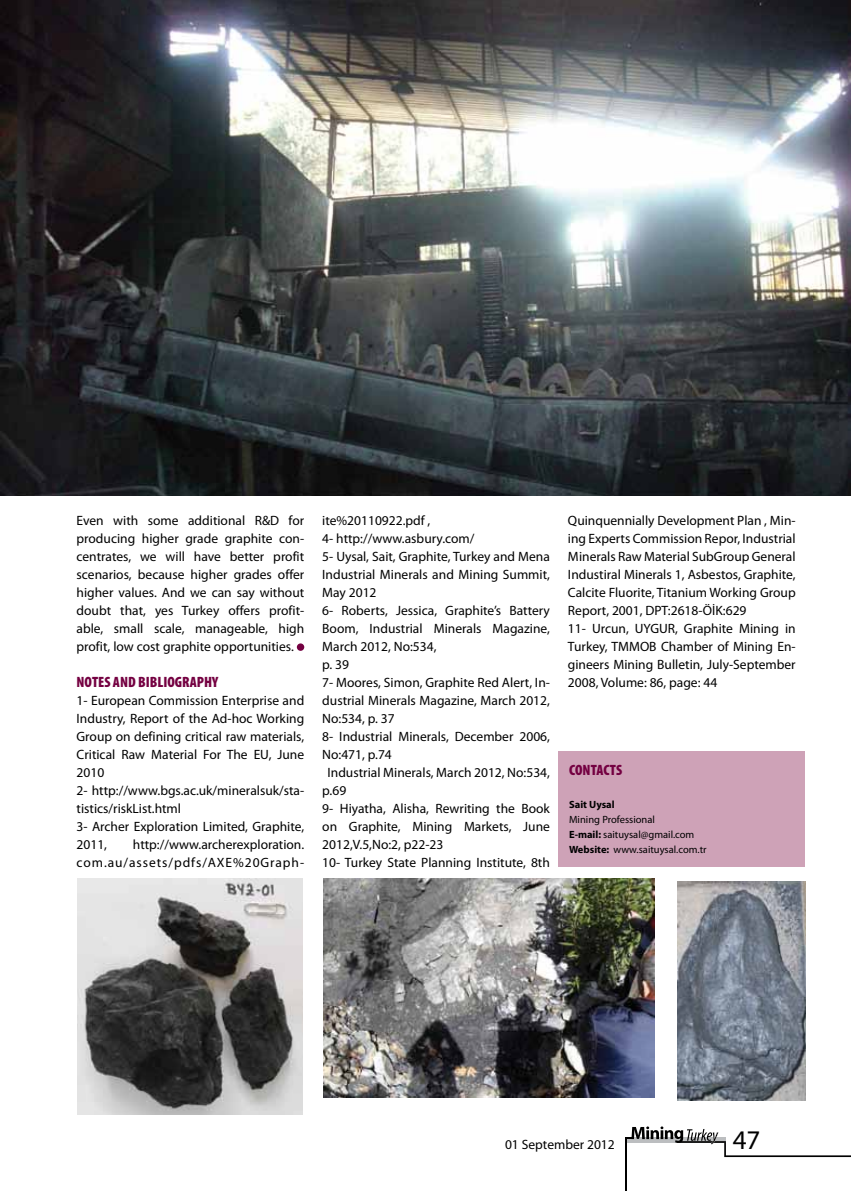
<style>
.page{position:relative;width:851px;height:1191px;background:#fff}
.page>*{position:absolute;margin:0;border:0;box-sizing:border-box;transform-origin:0 0}
.t1{font:27px "Myriad Pro";color:#000}
.t2{font:900 condensed 15px "Myriad Pro";color:#740041}
.t3{font:13.5px/18px "Myriad Pro";color:#000}
.t4{font:10.5px/15px "Myriad Pro";color:#000}
.t5{font:700 10.5px "Myriad Pro";color:#000}
.s1{font-weight:700}
</style>
<div class="page">
<hr style="left:625px;top:1137px;width:1px;height:54px;background:#000">
<svg style="left:626px;top:1126px;width:224px;height:31px"></svg>
<div style="left:297px;top:643px;width:7px;height:8px;background:#740041;border-radius:50%"></div>
<img style="left:77px;top:878px;width:225px;height:236px">
<img style="left:0;top:0;width:850px;height:495px">
<img style="left:323px;top:878px;width:331px;height:219px">
<img style="left:677px;top:881px;width:128px;height:219px">
<div style="left:558px;top:751px;width:247px;height:116px;background:#cea2b7"></div>
<p class="t3" style="left:77px;top:511px;width:229px;text-align:justify">Even with some additional R&amp;D for producing higher grade graphite con&shy;centrates, we will have better profit scenarios, because higher grades offer higher values. And we can say without doubt that, yes Turkey offers profit&shy;able, small scale, manageable, high profit, low cost graphite opportunities.</p>
<p class="t2" style="left:77px;top:673px;width:143px">NOTES AND BIBLIOGRAPHY</p>
<p class="t3" style="left:77px;top:691px;width:229px">1- European Commission Enterprise and<br>Industry, Report of the Ad-hoc Working<br>Group on defining critical raw materials,<br>Critical Raw Material For The EU, June<br>2010<br>2- http://www.bgs.ac.uk/mineralsuk/sta&shy;tistics/riskList.html<br>3- Archer Exploration Limited, Graphite,<br>2011,</p>
<p class="t3" style="left:77px;top:835px;width:229px;text-align:right">http://www.archerexploration. com.au/assets/pdfs/AXE%20Graph-</p>
<p class="t3" style="left:322px;top:511px;width:110px">ite%20110922.pdf ,</p>
<p class="t3" style="left:322px;top:529px;width:154px">4- http://www.asbury.com/</p>
<p class="t3" style="left:322px;top:547px;width:229px">5- Uysal, Sait, Graphite, Turkey and Mena</p>
<p class="t3" style="left:322px;top:565px;width:229px">Industrial Minerals and Mining Summit,</p>
<p class="t3" style="left:322px;top:583px;width:56px">May 2012</p>
<p class="t3" style="left:322px;top:601px;width:229px">6- Roberts, Jessica, Graphite’s Battery</p>
<p class="t3" style="left:322px;top:619px;width:229px">Boom, Industrial Minerals Magazine,</p>
<p class="t3" style="left:322px;top:637px;width:116px">March 2012, No:534,</p>
<p class="t3" style="left:322px;top:655px;width:28px">p. 39</p>
<p class="t3" style="left:322px;top:673px;width:229px">7- Moores, Simon, Graphite Red Alert, In-</p>
<p class="t3" style="left:322px;top:691px;width:229px">dustrial Minerals Magazine, March 2012,</p>
<p class="t3" style="left:322px;top:709px;width:74px">No:534, p. 37</p>
<p class="t3" style="left:322px;top:727px;width:229px">8- Industrial Minerals, December 2006,</p>
<p class="t3" style="left:322px;top:745px;width:71px">No:471, p.74</p>
<p class="t3" style="left:327px;top:763px;width:224px">Industrial Minerals, March 2012, No:534,</p>
<p class="t3" style="left:322px;top:781px;width:26px">p.69</p>
<p class="t3" style="left:322px;top:799px;width:229px">9- Hiyatha, Alisha, Rewriting the Book</p>
<p class="t3" style="left:322px;top:817px;width:229px">on Graphite, Mining Markets, June</p>
<p class="t3" style="left:322px;top:835px;width:123px">2012,V.5,No:2, p22-23</p>
<p class="t3" style="left:322px;top:853px;width:229px">10- Turkey State Planning Institute, 8th</p>
<p class="t3" style="left:568px;top:511px;width:229px">Quinquennially Development Plan , Min&shy;ing Experts Commission Repor, Industrial Minerals Raw Material SubGroup General Industiral Minerals 1, Asbestos, Graphite, Calcite Fluorite, Titanium Working Group Report, 2001, DPT:2618-ÖİK:629<br>11- Urcun, UYGUR, Graphite Mining in Turkey, TMMOB Chamber of Mining En&shy;gineers Mining Bulletin, July-September 2008, Volume: 86, page: 44</p>
<p class="t2" style="left:569px;top:761px;width:55px">CONTACTS</p>
<p class="t5" style="left:569px;top:797px;width:47px">Sait Uysal</p>
<p class="t4" style="left:569px;top:812px;width:139px">Mining Professional<br><span class="s1">E-mail:</span> saituysal@gmail.com<br><span class="s1">Website:</span> www.saituysal.com.tr</p>
<p class="t3" style="left:505px;top:1135px;width:111px">01 September 2012</p>
<h1 class="t1" style="left:732px;top:1123px;width:29px">47</h1>
</div>
